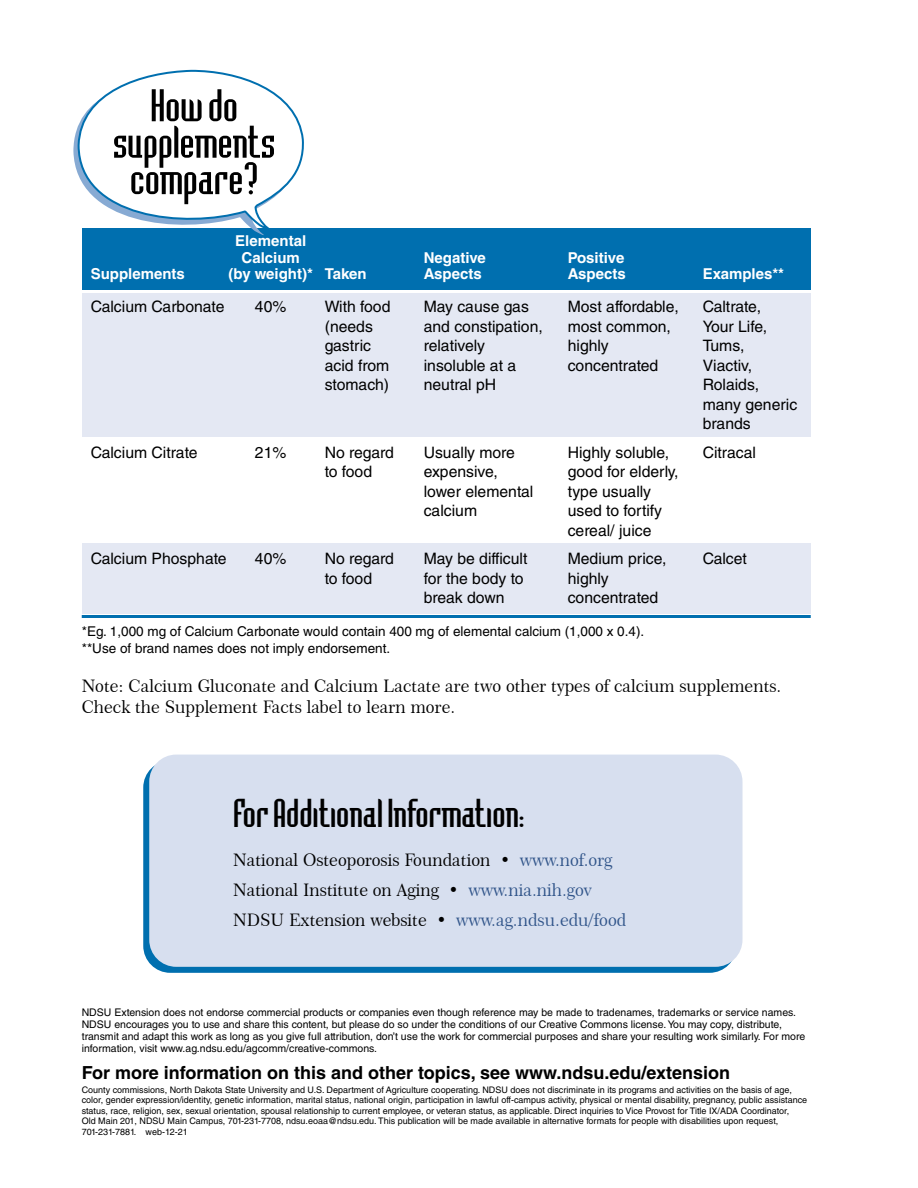
<style>
.page{position:relative;width:918px;height:1188px;background:#fff}
.page>*{position:absolute;margin:0;border:0;box-sizing:border-box;transform-origin:0 0}
.Subhead_1{font:42px "Badloc ICG";color:#000}
.Body_Palatino{font:700 18px "Helvetica LT Std";color:#000}
.Body_text{font:17.25px/21px "Century 751 BT Roman No 2 B";color:#000}
.Body_text-2{font:15.75px/19.5px "Helvetica LT Std";color:#000}
.Body_text-3{font:700 15px/16.5px "Helvetica LT Std";color:#fff;text-align:center}
.Body_text-4{font:13.5px "Helvetica LT Std";color:#000}
.t1{font:10.5px/12px "Helvetica LT Std";color:#000}
.t2{font:9px/10.5px "Helvetica LT Std";color:#000}
.s1{color:#31558a}
</style>
<div class="page">
<div style="left:82px;top:543px;width:729px;height:71px;background:#e4e8f3"></div>
<div style="left:82px;top:293px;width:729px;height:144px;background:#e4e8f3"></div>
<div style="left:82px;top:228px;width:729px;height:62px;background:#006faf"></div>
<svg style="left:73px;top:70px;width:231px;height:165px"></svg>
<hr style="left:82px;top:615px;width:729px;height:3px;background:#006faf">
<div style="left:143px;top:761px;width:593px;height:212px;background:#006faf;border-radius:27px"></div>
<div style="left:149px;top:755px;width:593px;height:212px;background:#d7dfef;border-radius:27px"></div>
<p class="Body_text-3" style="left:235px;top:233px;width:72px">Elemental<br>Calcium</p>
<p class="Body_text-3" style="left:424px;top:249px;width:64px">Negative</p>
<p class="Body_text-3" style="left:568px;top:249px;width:58px">Positive</p>
<p class="Body_text-3" style="left:91px;top:266px;width:96px">Supplements</p>
<p class="Body_text-3" style="left:229px;top:266px;width:140px">(by weight)* Taken</p>
<p class="Body_text-3" style="left:424px;top:266px;width:60px">Aspects</p>
<p class="Body_text-3" style="left:568px;top:266px;width:60px">Aspects</p>
<p class="Body_text-3" style="left:703px;top:266px;width:83px">Examples**</p>
<p class="Body_text-2" style="left:91px;top:297px;width:135px">Calcium Carbonate</p>
<p class="Body_text-2" style="left:255px;top:297px;width:33px">40%</p>
<p class="Body_text-2" style="left:325px;top:297px;width:67px">With food</p>
<p class="Body_text-2" style="left:424px;top:297px;width:107px">May cause gas</p>
<p class="Body_text-2" style="left:568px;top:297px;width:112px">Most affordable,</p>
<p class="Body_text-2" style="left:703px;top:297px;width:60px">Caltrate,</p>
<p class="Body_text-2" style="left:325px;top:316px;width:50px">(needs</p>
<p class="Body_text-2" style="left:424px;top:316px;width:121px">and constipation,</p>
<p class="Body_text-2" style="left:568px;top:316px;width:105px">most common,</p>
<p class="Body_text-2" style="left:703px;top:316px;width:66px">Your Life,</p>
<p class="Body_text-2" style="left:325px;top:336px;width:48px">gastric</p>
<p class="Body_text-2" style="left:424px;top:336px;width:63px">relatively</p>
<p class="Body_text-2" style="left:568px;top:336px;width:42px">highly</p>
<p class="Body_text-2" style="left:703px;top:336px;width:43px">Tums,</p>
<p class="Body_text-2" style="left:325px;top:355px;width:66px">acid from</p>
<p class="Body_text-2" style="left:424px;top:355px;width:94px">insoluble at a</p>
<p class="Body_text-2" style="left:568px;top:355px;width:92px">concentrated</p>
<p class="Body_text-2" style="left:703px;top:355px;width:51px">Viactiv,</p>
<p class="Body_text-2" style="left:325px;top:375px;width:66px">stomach)</p>
<p class="Body_text-2" style="left:424px;top:375px;width:74px">neutral pH</p>
<p class="Body_text-2" style="left:703px;top:375px;width:96px">Rolaids, many generic brands</p>
<p class="Body_text-2" style="left:91px;top:442px;width:108px">Calcium Citrate</p>
<p class="Body_text-2" style="left:255px;top:442px;width:33px">21%</p>
<p class="Body_text-2" style="left:325px;top:442px;width:71px">No regard</p>
<p class="Body_text-2" style="left:424px;top:442px;width:93px">Usually more</p>
<p class="Body_text-2" style="left:568px;top:442px;width:103px">Highly soluble,</p>
<p class="Body_text-2" style="left:703px;top:442px;width:55px">Citracal</p>
<p class="Body_text-2" style="left:325px;top:462px;width:49px">to food</p>
<p class="Body_text-2" style="left:424px;top:462px;width:76px">expensive,</p>
<p class="Body_text-2" style="left:568px;top:462px;width:112px">good for elderly,</p>
<p class="Body_text-2" style="left:424px;top:481px;width:111px">lower elemental</p>
<p class="Body_text-2" style="left:568px;top:481px;width:85px">type usually</p>
<p class="Body_text-2" style="left:424px;top:501px;width:55px">calcium</p>
<p class="Body_text-2" style="left:568px;top:501px;width:96px">used to fortify cereal/ juice</p>
<p class="Body_text-2" style="left:91px;top:549px;width:137px">Calcium Phosphate</p>
<p class="Body_text-2" style="left:255px;top:549px;width:33px">40%</p>
<p class="Body_text-2" style="left:325px;top:549px;width:71px">No regard</p>
<p class="Body_text-2" style="left:424px;top:549px;width:105px">May be difficult</p>
<p class="Body_text-2" style="left:568px;top:549px;width:100px">Medium price,</p>
<p class="Body_text-2" style="left:703px;top:549px;width:46px">Calcet</p>
<p class="Body_text-2" style="left:325px;top:568px;width:49px">to food</p>
<p class="Body_text-2" style="left:424px;top:568px;width:101px">for the body to</p>
<p class="Body_text-2" style="left:568px;top:568px;width:42px">highly</p>
<p class="Body_text-2" style="left:424px;top:588px;width:82px">break down</p>
<p class="Body_text-2" style="left:568px;top:588px;width:92px">concentrated</p>
<p class="Body_text-4" style="left:82px;top:624px;width:564px">*Eg. 1,000 mg of Calcium Carbonate would contain 400 mg of elemental calcium (1,000 x 0.4).</p>
<p class="Body_text-4" style="left:82px;top:640px;width:310px">**Use of brand names does not imply endorsement.</p>
<p class="Body_text" style="left:82px;top:675px;width:701px">Note: Calcium Gluconate and Calcium Lactate are two other types of calcium supplements.<br>Check the Supplement Facts label to learn more.</p>
<p class="Subhead_1" style="left:233px;top:790px;width:293px">For Additional Information:</p>
<p class="Body_text" style="left:233px;top:849px;width:381px">National Osteoporosis Foundation • <span class="s1">www.nof.org</span></p>
<p class="Body_text" style="left:233px;top:879px;width:360px">National Institute on Aging • <span class="s1">www.nia.nih.gov</span></p>
<p class="Body_text" style="left:233px;top:909px;width:395px">NDSU Extension website • <span class="s1">www.ag.ndsu.edu/food</span></p>
<p class="t1" style="left:82px;top:1007px;width:725px">NDSU Extension does not endorse commercial products or companies even though reference may be made to tradenames, trademarks or service names.<br>NDSU encourages you to use and share this content, but please do so under the conditions of our Creative Commons license. You may copy, distribute, transmit and adapt this work as long as you give full attribution, don’t use the work for commercial purposes and share your resulting work similarly. For more information, visit www.ag.ndsu.edu/agcomm/creative-commons.</p>
<p class="Body_Palatino" style="left:82px;top:1062px;width:650px">For more information on this and other topics, see www.ndsu.edu/extension</p>
<p class="t2" style="left:82px;top:1085px;width:727px">County commissions, North Dakota State University and U.S. Department of Agriculture cooperating. NDSU does not discriminate in its programs and activities on the basis of age, color, gender expression/identity, genetic information, marital status, national origin, participation in lawful off-campus activity, physical or mental disability, pregnancy, public assistance status, race, religion, sex, sexual orientation, spousal relationship to current employee, or veteran status, as applicable. Direct inquiries to Vice Provost for Title IX/ADA Coordinator,<br>Old Main 201, NDSU Main Campus, 701-231-7708, ndsu.eoaa@ndsu.edu. This publication will be made available in alternative formats for people with disabilities upon request, 701-231-7881. web-12-21</p>
</div>
